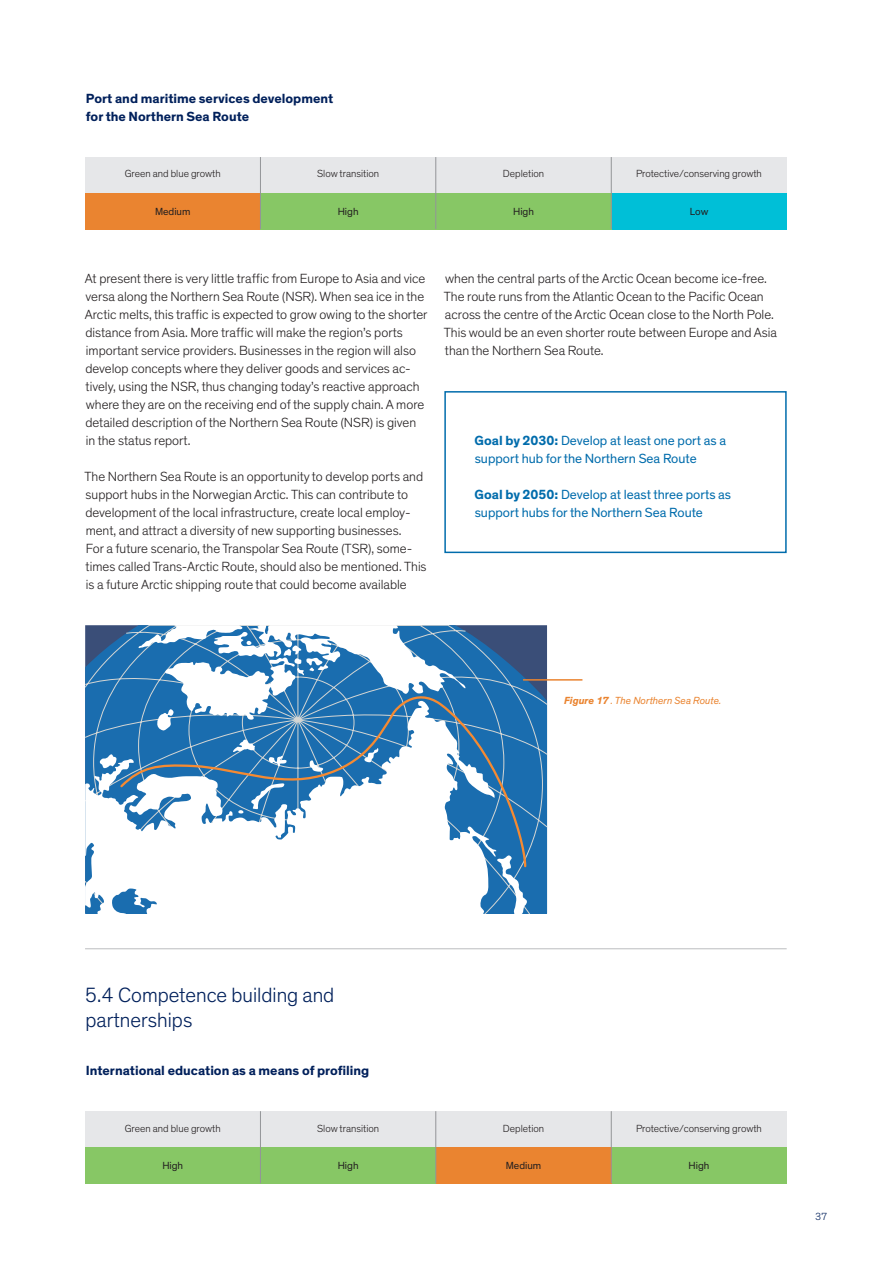
<style>
.page{position:relative;width:893px;height:1263px;background:#fff}
.page>*{position:absolute;margin:0;border:0;box-sizing:border-box;transform-origin:0 0}
.Brødtekst{font:300 21px/25.2px "Theinhardt";color:#00205b}
.Brødtekst-2{font:300 13.5px/18px "Theinhardt";color:#231f20}
.Goals{font:13.5px/18px "Theinhardt";color:#006cac}
.Brødtekst-3{font:700 13.5px "Theinhardt";color:#00205b}
.Brødtekst-4{font:300 10.5px "Theinhardt";color:#231f20}
.Brødtekst-5{font:10.5px "Theinhardt";color:#231f20}
.Bildetekst{font:italic 10.5px "Theinhardt";color:#ea8430}
.t1{font:300 10.5px "Theinhardt";color:#00205b}
.s1{font-weight:700}
</style>
<div class="page">
<svg style="left:85px;top:625px;width:462px;height:288px;background:#2c679f"></svg>
<svg style="left:85px;top:699px;width:412px;height:214px"></svg>
<svg style="left:99px;top:754px;width:18px;height:14px"></svg>
<svg style="left:497px;top:868px;width:31px;height:45px"></svg>
<svg style="left:138px;top:625px;width:328px;height:58px"></svg>
<svg style="left:118px;top:683px;width:410px;height:185px"></svg>
<div style="left:444px;top:391px;width:343px;height:162px;border:2px solid #006cac"></div>
<hr style="left:85px;top:948px;width:702px;height:1px;background:#bcbdc0">
<div style="left:85px;top:157px;width:702px;height:36px;background:#e6e7e9"></div>
<div style="left:85px;top:193px;width:175px;height:36px;background:#ea8430"></div>
<div style="left:260px;top:193px;width:176px;height:36px;background:#87c765"></div>
<div style="left:611px;top:193px;width:176px;height:36px;background:#00bfd7"></div>
<div style="left:436px;top:193px;width:175px;height:36px;background:#87c765"></div>
<hr style="left:260px;top:157px;width:1px;height:72px;background:#939598">
<hr style="left:435px;top:157px;width:1px;height:72px;background:#939598">
<hr style="left:611px;top:157px;width:1px;height:72px;background:#939598">
<hr style="left:523px;top:679px;width:59px;height:2px;background:#ea8430">
<div style="left:85px;top:1111px;width:702px;height:36px;background:#e6e7e9"></div>
<div style="left:85px;top:1147px;width:175px;height:36px;background:#87c765"></div>
<div style="left:260px;top:1147px;width:176px;height:36px;background:#87c765"></div>
<div style="left:611px;top:1147px;width:176px;height:36px;background:#87c765"></div>
<div style="left:436px;top:1147px;width:175px;height:36px;background:#ea8430"></div>
<hr style="left:260px;top:1111px;width:1px;height:72px;background:#939598">
<hr style="left:435px;top:1111px;width:1px;height:72px;background:#939598">
<hr style="left:611px;top:1111px;width:1px;height:72px;background:#939598">
<p class="Brødtekst-3" style="left:86px;top:90px;width:249px">Port and maritime services development</p>
<p class="Brødtekst-3" style="left:86px;top:108px;width:165px">for the Northern Sea Route</p>
<p class="Brødtekst-4" style="left:125px;top:168px;width:98px">Green and blue growth</p>
<p class="Brødtekst-4" style="left:317px;top:168px;width:63px">Slow transition</p>
<p class="Brødtekst-4" style="left:503px;top:168px;width:43px">Depletion</p>
<p class="Brødtekst-4" style="left:636px;top:168px;width:127px">Protective/conserving growth</p>
<p class="Brødtekst-5" style="left:155px;top:206px;width:37px">Medium</p>
<p class="Brødtekst-5" style="left:338px;top:206px;width:22px">High</p>
<p class="Brødtekst-5" style="left:513px;top:206px;width:22px">High</p>
<p class="Brødtekst-5" style="left:690px;top:206px;width:20px">Low</p>
<p class="Brødtekst-2" style="left:85px;top:270px;width:344px">At present there is very little traffic from Europe to Asia and vice versa along the Northern Sea Route (NSR). When sea ice in the Arctic melts, this traffic is expected to grow owing to the shorter distance from Asia. More traffic will make the region’s ports important service providers. Businesses in the region will also develop concepts where they deliver goods and services ac&shy;tively, using the NSR, thus changing today’s reactive approach where they are on the receiving end of the supply chain. A more detailed description of the Northern Sea Route (NSR) is given in the status report.</p>
<p class="Brødtekst-2" style="left:84px;top:468px;width:340px">The Northern Sea Route is an opportunity to develop ports and support hubs in the Norwegian Arctic. This can contribute to development of the local infrastructure, create local employ&shy;ment, and attract a diversity of new supporting businesses.</p>
<p class="Brødtekst-2" style="left:86px;top:540px;width:342px">For a future scenario, the Transpolar Sea Route (TSR), some&shy;times called Trans-Arctic Route, should also be mentioned. This is a future Arctic shipping route that could become available</p>
<p class="Brødtekst-2" style="left:444px;top:270px;width:335px">when the central parts of the Arctic Ocean become ice-free.<br>The route runs from the Atlantic Ocean to the Pacific Ocean across the centre of the Arctic Ocean close to the North Pole.<br>This would be an even shorter route between Europe and Asia than the Northern Sea Route.</p>
<p class="Goals" style="left:475px;top:432px;width:253px"><span class="s1">Goal by 2030:</span> Develop at least one port as a support hub for the Northern Sea Route</p>
<p class="Goals" style="left:475px;top:486px;width:258px"><span class="s1">Goal by 2050:</span> Develop at least three ports as support hubs for the Northern Sea Route</p>
<p class="Bildetekst" style="left:564px;top:694px;width:159px"><span class="s1">Figure 17</span> . The Northern Sea Route.</p>
<p class="Brødtekst" style="left:85px;top:983px;width:251px">5.4 Competence building and partnerships</p>
<p class="Brødtekst-3" style="left:86px;top:1062px;width:285px">International education as a means of profiling</p>
<p class="Brødtekst-4" style="left:125px;top:1122px;width:98px">Green and blue growth</p>
<p class="Brødtekst-4" style="left:317px;top:1122px;width:63px">Slow transition</p>
<p class="Brødtekst-4" style="left:503px;top:1122px;width:43px">Depletion</p>
<p class="Brødtekst-4" style="left:636px;top:1122px;width:127px">Protective/conserving growth</p>
<p class="Brødtekst-5" style="left:162px;top:1160px;width:22px">High</p>
<p class="Brødtekst-5" style="left:338px;top:1160px;width:22px">High</p>
<p class="Brødtekst-5" style="left:506px;top:1160px;width:37px">Medium</p>
<p class="Brødtekst-5" style="left:689px;top:1160px;width:22px">High</p>
<p class="t1" style="left:815px;top:1211px;width:14px">37</p>
</div>
